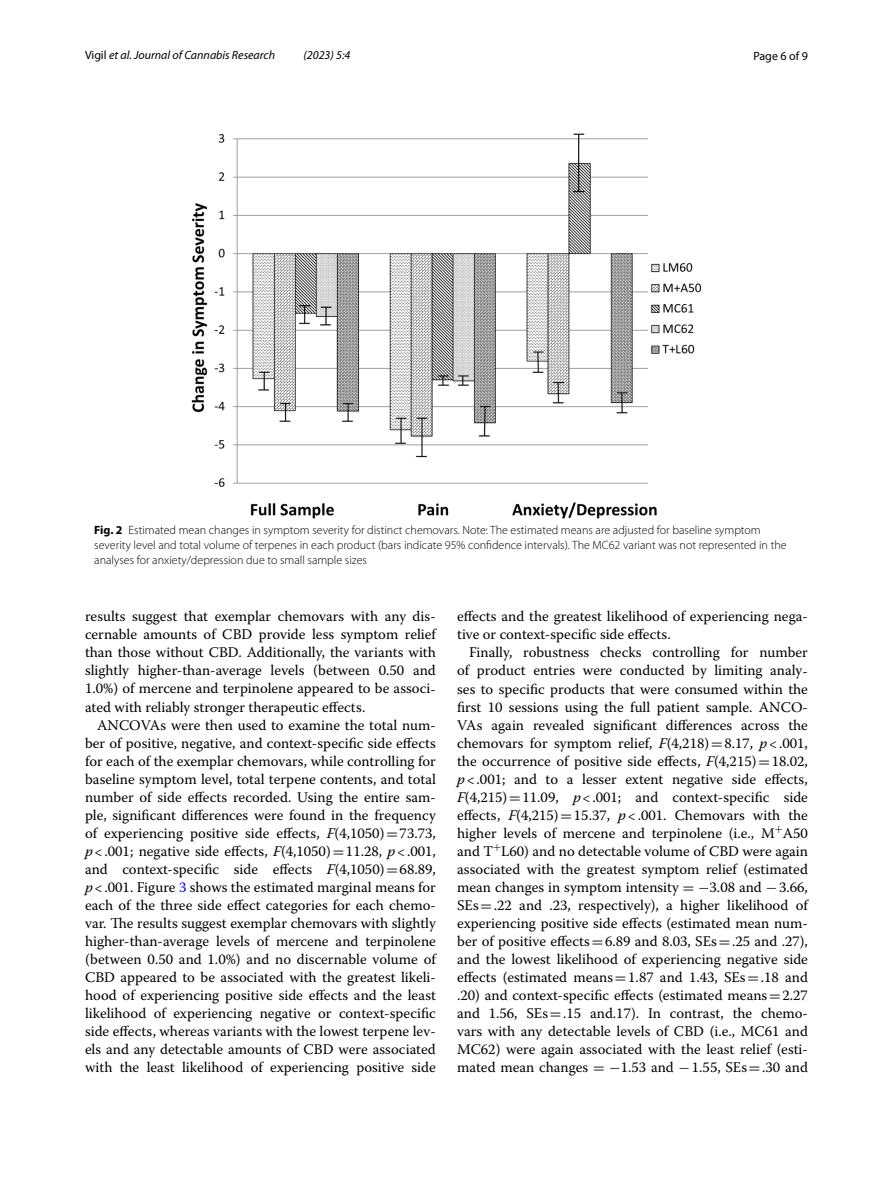
<style>
.page{position:relative;width:893px;height:1187px;background:#fff}
.page>*{position:absolute;margin:0;border:0;box-sizing:border-box;transform-origin:0 0}
.t1{font:14.7px/18px "Warnock Pro";color:#000;text-align:justify}
.t2{font:300 12px/15px "Myriad Pro";color:#000}
.t3{font:italic 12px "Myriad Pro";color:#000}
.t4{font:12px "Myriad Pro";color:#000}
.s1{font-style:normal}
.s2{font-weight:700}
.s3{font-style:italic}
.s4{font-family:"MTSY"}
.s5{color:#00f}
</style>
<div class="page">
<img style="left:191px;top:133px;width:511px;height:385px">
<p class="t3" style="left:85px;top:48px;width:192px"><span class="s1">Vigil</span> et al. Journal of Cannabis Research</p>
<p class="t3" style="left:303px;top:48px;width:48px">(2023) 5:4</p>
<p class="t4" style="left:753px;top:48px;width:56px">Page 6 of 9</p>
<p class="t2" style="left:94px;top:522px;width:694px"><span class="s2">Fig. 2</span> Estimated mean changes in symptom severity for distinct chemovars. Note: The estimated means are adjusted for baseline symptom severity level and total volume of terpenes in each product (bars indicate 95% confidence intervals). The MC62 variant was not represented in the analyses for anxiety/depression due to small sample sizes</p>
<p class="t1" style="left:85px;top:607px;width:352px">results suggest that exemplar chemovars with any dis&shy;cernable amounts of CBD provide less symptom relief than those without CBD. Additionally, the variants with slightly higher-than-average levels (between 0.50 and 1.0%) of mercene and terpinolene appeared to be associ&shy;ated with reliably stronger therapeutic effects.</p>
<p class="t1" style="left:85px;top:715px;width:352px;text-indent:12px">ANCOVAs were then used to examine the total num&shy;ber of positive, negative, and context-specific side effects for each of the exemplar chemovars, while controlling for baseline symptom level, total terpene contents, and total number of side effects recorded. Using the entire sam&shy;ple, significant differences were found in the frequency of experiencing positive side effects, <span class="s3">F</span>(4,1050)<span class="s4">=</span>73.73, <span class="s3">p</span>&lt;.001; negative side effects, <span class="s3">F</span>(4,1050)<span class="s4">=</span>11.28, <span class="s3">p</span>&lt;.001, and context-specific side effects <span class="s3">F</span>(4,1050)<span class="s4">=</span>68.89, <span class="s3">p</span>&lt;.001. Figure <span class="s5">3</span> shows the estimated marginal means for each of the three side effect categories for each chemo&shy;var. The results suggest exemplar chemovars with slightly higher-than-average levels of mercene and terpinolene (between 0.50 and 1.0%) and no discernable volume of CBD appeared to be associated with the greatest likeli&shy;hood of experiencing positive side effects and the least likelihood of experiencing negative or context-specific side effects, whereas variants with the lowest terpene lev&shy;els and any detectable amounts of CBD were associated with the least likelihood of experiencing positive side</p>
<p class="t1" style="left:457px;top:607px;width:352px">effects and the greatest likelihood of experiencing nega&shy;tive or context-specific side effects.</p>
<p class="t1" style="left:457px;top:643px;width:352px;text-indent:12px">Finally, robustness checks controlling for number of product entries were conducted by limiting analy&shy;ses to specific products that were consumed within the first 10 sessions using the full patient sample. ANCO-VAs again revealed significant differences across the chemovars for symptom relief, <span class="s3">F</span>(4,218)<span class="s4">=</span>8.17, <span class="s3">p</span>&lt;.001, the occurrence of positive side effects, <span class="s3">F</span>(4,215)<span class="s4">=</span>18.02, <span class="s3">p</span>&lt;.001; and to a lesser extent negative side effects, <span class="s3">F</span>(4,215)<span class="s4">=</span>11.09, <span class="s3">p</span>&lt;.001; and context-specific side effects, <span class="s3">F</span>(4,215)<span class="s4">=</span>15.37, <span class="s3">p</span>&lt;.001. Chemovars with the higher levels of mercene and terpinolene (i.e., M<sup>+</sup>A50 and T<sup>+</sup>L60) and no detectable volume of CBD were again associated with the greatest symptom relief (estimated mean changes in symptom intensity <span class="s4">= −</span>3.08 and <span class="s4">−</span>3.66, SEs<span class="s4">=</span>.22 and .23, respectively), a higher likelihood of experiencing positive side effects (estimated mean num&shy;ber of positive effects<span class="s4">=</span>6.89 and 8.03, SEs<span class="s4">=</span>.25 and .27), and the lowest likelihood of experiencing negative side effects (estimated means<span class="s4">=</span>1.87 and 1.43, SEs<span class="s4">=</span>.18 and .20) and context-specific effects (estimated means<span class="s4">=</span>2.27 and 1.56, SEs<span class="s4">=</span>.15 and.17). In contrast, the chemo&shy;vars with any detectable levels of CBD (i.e., MC61 and MC62) were again associated with the least relief (esti&shy;mated mean changes <span class="s4">= −</span>1.53 and <span class="s4">−</span>1.55, SEs<span class="s4">=</span>.30 and</p>
</div>
